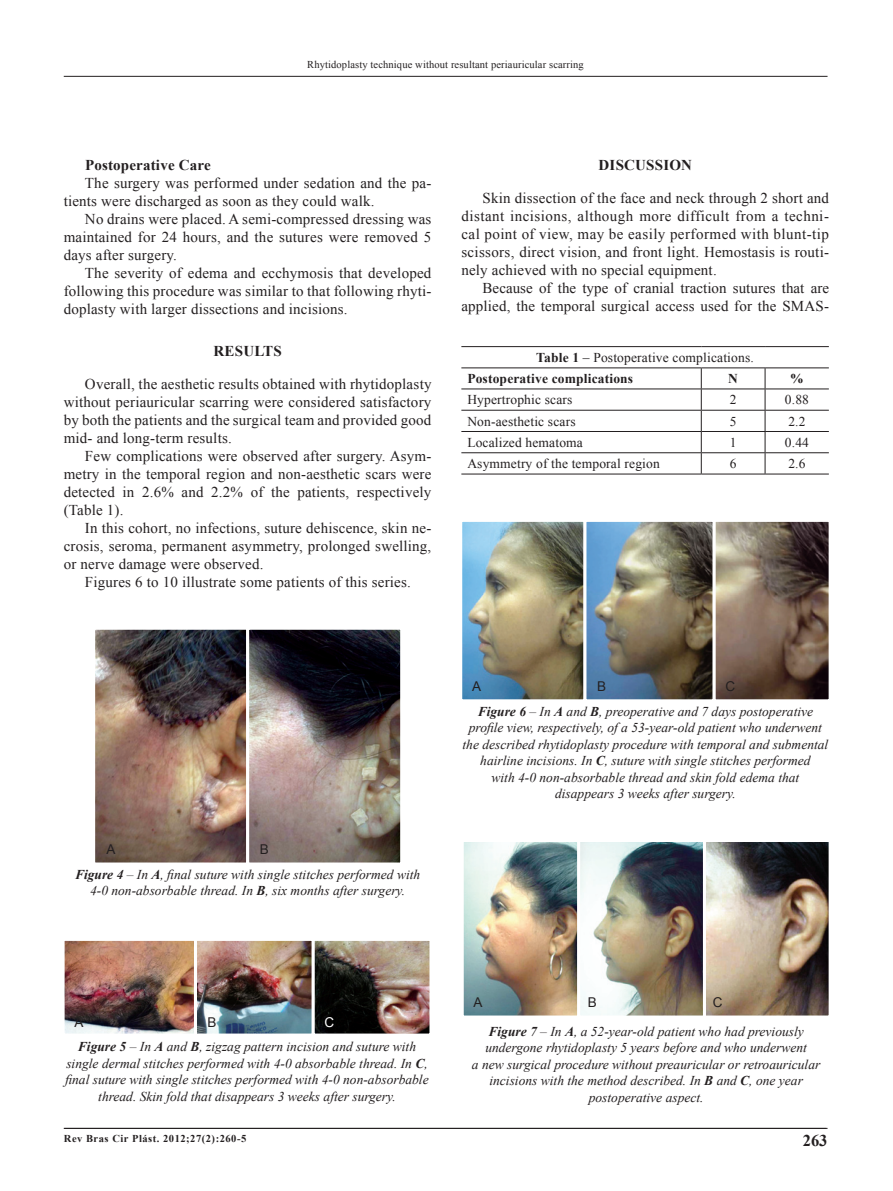
<style>
.page{position:relative;width:893px;height:1191px;background:#fff}
.page>*{position:absolute;margin:0;border:0;box-sizing:border-box;transform-origin:0 0}
.t1{font:700 16.5px "Times New Roman";color:#231f20}
.t2{font:15px/18px "Times New Roman";letter-spacing:.01em;color:#231f20;text-align:justify}
.t3{font:700 15px "Times New Roman";letter-spacing:.01em;color:#231f20}
.t4{font:italic 13.5px/16.5px "Times New Roman";color:#231f20;text-align:center}
.t5{font:13.5px "Times New Roman";letter-spacing:.01em;color:#231f20}
.t6{font:700 13.5px/21px "Times New Roman";letter-spacing:.01em;color:#231f20}
.t7{font:13.5px "Arial";color:#231f20}
.t8{font:13.5px "Arial";color:#fff}
.t9{font:10.5px "Times New Roman";letter-spacing:.01em;color:#231f20}
.t10{font:700 10.5px "Times New Roman";letter-spacing:.05em;color:#231f20}
.s1{font-weight:400}
.s2{font-weight:700}
</style>
<div class="page">
<hr style="left:64px;top:1128px;width:763px;height:1px;background:#231f20">
<hr style="left:64px;top:76px;width:763px;height:1px;background:#231f20">
<hr style="left:461px;top:346px;width:240px;height:1px;background:#231f20">
<hr style="left:701px;top:346px;width:64px;height:1px;background:#231f20">
<hr style="left:765px;top:346px;width:64px;height:1px;background:#231f20">
<hr style="left:461px;top:367px;width:240px;height:1px;background:#231f20">
<hr style="left:701px;top:367px;width:64px;height:1px;background:#231f20">
<hr style="left:765px;top:367px;width:64px;height:1px;background:#231f20">
<hr style="left:461px;top:388px;width:240px;height:1px;background:#231f20">
<hr style="left:701px;top:388px;width:64px;height:1px;background:#231f20">
<hr style="left:765px;top:388px;width:64px;height:1px;background:#231f20">
<hr style="left:461px;top:410px;width:240px;height:1px;background:#231f20">
<hr style="left:701px;top:410px;width:64px;height:1px;background:#231f20">
<hr style="left:765px;top:410px;width:64px;height:1px;background:#231f20">
<hr style="left:461px;top:431px;width:240px;height:1px;background:#231f20">
<hr style="left:701px;top:431px;width:64px;height:1px;background:#231f20">
<hr style="left:765px;top:431px;width:64px;height:1px;background:#231f20">
<hr style="left:461px;top:452px;width:240px;height:1px;background:#231f20">
<hr style="left:701px;top:452px;width:64px;height:1px;background:#231f20">
<svg style="left:701px;top:368px;width:1px;height:105px"></svg>
<hr style="left:765px;top:452px;width:64px;height:1px;background:#231f20">
<svg style="left:765px;top:368px;width:1px;height:105px"></svg>
<hr style="left:461px;top:473px;width:240px;height:1px;background:#231f20">
<hr style="left:701px;top:473px;width:64px;height:1px;background:#231f20">
<hr style="left:765px;top:473px;width:64px;height:1px;background:#231f20">
<img style="left:96px;top:631px;width:303px;height:230px">
<div style="left:92px;top:627px;width:157px;height:238px;border:3px solid #fff"></div>
<div style="left:246px;top:627px;width:157px;height:238px;border:3px solid #fff"></div>
<img style="left:66px;top:942px;width:362px;height:90px">
<div style="left:62px;top:938px;width:135px;height:98px;border:3px solid #fff"></div>
<div style="left:194px;top:938px;width:121px;height:98px;border:3px solid #fff"></div>
<div style="left:312px;top:938px;width:120px;height:98px;border:3px solid #fff"></div>
<img style="left:463px;top:523px;width:365px;height:175px">
<div style="left:459px;top:519px;width:127px;height:183px;border:3px solid #fff"></div>
<div style="left:583px;top:519px;width:133px;height:183px;border:3px solid #fff"></div>
<div style="left:713px;top:519px;width:119px;height:183px;border:3px solid #fff"></div>
<img style="left:465px;top:843px;width:363px;height:171px">
<div style="left:703px;top:839px;width:129px;height:179px;border:3px solid #fff"></div>
<div style="left:461px;top:839px;width:119px;height:179px;border:3px solid #fff"></div>
<div style="left:577px;top:839px;width:129px;height:179px;border:3px solid #fff"></div>
<p class="t9" style="left:307px;top:57px;width:278px">Rhytidoplasty technique without resultant periauricular scarring</p>
<p class="t3" style="left:85px;top:154px;width:127px">Postoperative Care</p>
<p class="t2" style="left:64px;top:173px;width:365px;text-indent:21px">The surgery was performed under sedation and the pa---- tients were discharged as soon as they could walk.</p>
<p class="t2" style="left:64px;top:209px;width:369px;text-indent:21px">No drains were placed. A semi-compressed dressing was maintained for 24 hours, and the sutures were removed 5 days after surgery.</p>
<p class="t2" style="left:64px;top:263px;width:369px;text-indent:21px">The severity of edema and ecchymosis that developed following this procedure was similar to that following rhyti&shy;doplasty with larger dissections and incisions.</p>
<p class="t3" style="left:214px;top:341px;width:70px">RESULTS</p>
<p class="t2" style="left:64px;top:375px;width:369px;text-indent:21px">Overall, the aesthetic results obtained with rhytidoplasty without periauricular scarring were considered satisfactory by both the patients and the surgical team and provided good mid- and long-term results.</p>
<p class="t2" style="left:64px;top:447px;width:369px;text-indent:21px">Few complications were observed after surgery. Asym&shy;metry in the temporal region and non-aesthetic scars were detected in 2.6% and 2.2% of the patients, respectively (Table 1).</p>
<p class="t2" style="left:64px;top:519px;width:369px;text-align:left;text-indent:21px">In this cohort, no infections, suture dehiscence, skin ne----- crosis, seroma, permanent asymmetry, prolonged swelling, or nerve damage were observed.</p>
<p class="t2" style="left:85px;top:573px;width:327px">Figures 6 to 10 illustrate some patients of this series.</p>
<p class="t3" style="left:599px;top:154px;width:95px">DISCUSSION</p>
<p class="t2" style="left:461px;top:188px;width:369px;text-align:left;text-indent:21px">Skin dissection of the face and neck through 2 short and distant incisions, although more difficult from a techni--- cal point of view, may be easily performed with blunt-tip scissors, direct vision, and front light. Hemostasis is routi&shy;nely achieved with no special equipment.</p>
<p class="t2" style="left:461px;top:278px;width:369px;text-align:right">Because of the type of cranial traction sutures that are applied, the temporal surgical access used for the SMAS-</p>
<p class="t6" style="left:467px;top:346px;width:288px;text-indent:69px">Table 1 <span class="s1">– Postoperative complications.<br></span>Postoperative complications</p>
<p class="t6" style="left:728px;top:367px;width:11px">N</p>
<p class="t6" style="left:790px;top:367px;width:15px">%</p>
<p class="t5" style="left:467px;top:391px;width:107px">Hypertrophic scars</p>
<p class="t5" style="left:730px;top:391px;width:8px">2</p>
<p class="t5" style="left:785px;top:391px;width:26px">0.88</p>
<p class="t5" style="left:467px;top:412px;width:110px">Non-aesthetic scars</p>
<p class="t5" style="left:730px;top:412px;width:8px">5</p>
<p class="t5" style="left:788px;top:412px;width:19px">2.2</p>
<p class="t5" style="left:467px;top:433px;width:117px">Localized hematoma</p>
<p class="t5" style="left:730px;top:433px;width:8px">1</p>
<p class="t5" style="left:785px;top:433px;width:26px">0.44</p>
<p class="t5" style="left:467px;top:454px;width:194px">Asymmetry of the temporal region</p>
<p class="t5" style="left:730px;top:454px;width:8px">6</p>
<p class="t5" style="left:788px;top:454px;width:19px">2.6</p>
<p class="t7" style="left:107px;top:840px;width:11px">A</p>
<p class="t7" style="left:260px;top:840px;width:11px">B</p>
<p class="t4" style="left:75px;top:865px;width:347px"><span class="s2">Figure 4</span> – In <span class="s2">A</span>, final suture with single stitches performed with<br>4-0 non-absorbable thread. In <span class="s2">B</span>, six months after surgery.</p>
<p class="t7" style="left:472px;top:677px;width:11px">A</p>
<p class="t7" style="left:597px;top:677px;width:11px">B</p>
<p class="t7" style="left:725px;top:677px;width:11px">C</p>
<p class="t4" style="left:462px;top:703px;width:367px"><span class="s2">Figure 6</span> – In <span class="s2">A</span> and <span class="s2">B</span>, preoperative and 7 days postoperative profile view, respectively, of a 53-year-old patient who underwent the described rhytidoplasty procedure with temporal and submental hairline incisions. In <span class="s2">C</span>, suture with single stitches performed<br>with 4-0 non-absorbable thread and skin fold edema that disappears 3 weeks after surgery.</p>
<p class="t7" style="left:74px;top:1013px;width:11px">A</p>
<p class="t7" style="left:208px;top:1013px;width:11px">B</p>
<p class="t8" style="left:325px;top:1013px;width:11px">C</p>
<p class="t4" style="left:65px;top:1038px;width:365px"><span class="s2">Figure 5</span> – In <span class="s2">A</span> and <span class="s2">B</span>, zigzag pattern incision and suture with single dermal stitches performed with 4-0 absorbable thread. In <span class="s2">C</span>, final suture with single stitches performed with 4-0 non-absorbable thread. Skin fold that disappears 3 weeks after surgery.</p>
<p class="t7" style="left:474px;top:993px;width:11px">A</p>
<p class="t7" style="left:588px;top:993px;width:11px">B</p>
<p class="t7" style="left:713px;top:993px;width:11px">C</p>
<p class="t4" style="left:472px;top:1022px;width:350px"><span class="s2">Figure 7</span> – In <span class="s2">A</span>, a 52-year-old patient who had previously undergone rhytidoplasty 5 years before and who underwent<br>a new surgical procedure without preauricular or retroauricular incisions with the method described. In <span class="s2">B</span> and <span class="s2">C</span>, one year postoperative aspect.</p>
<p class="t10" style="left:64px;top:1131px;width:184px">Rev Bras Cir Plást. 2012;27(2):260-5</p>
<p class="t1" style="left:803px;top:1129px;width:26px">263</p>
</div>
